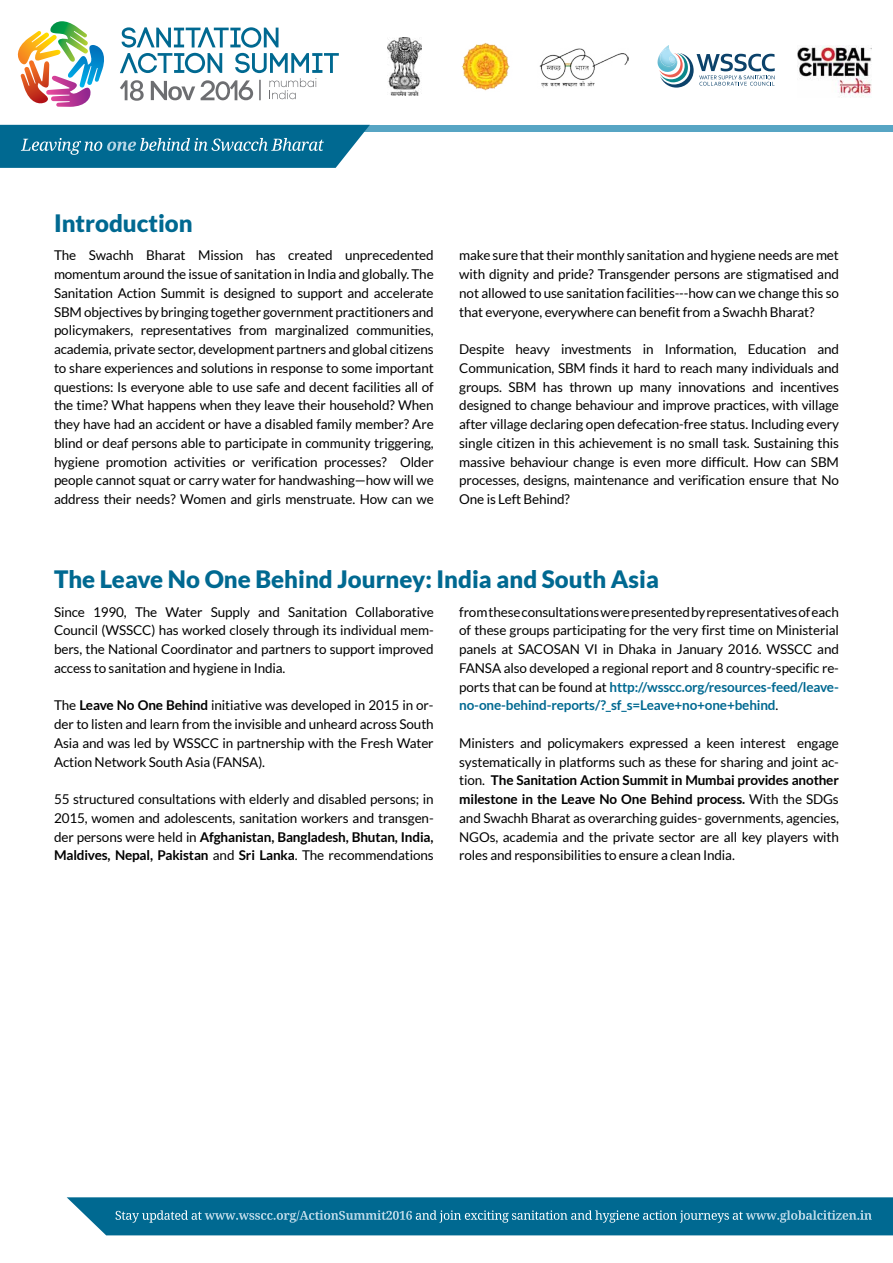
<style>
.page{position:relative;width:893px;height:1263px;background:#fff}
.page>*{position:absolute;margin:0;border:0;box-sizing:border-box;transform-origin:0 0}
.t1{font:900 24px "Lato";color:#006991}
.t2{font:13.5px/18.8px "Lato";letter-spacing:-.01em;color:#000}
.t3{font:700 13.5px "Lato";letter-spacing:-.01em;color:#000}
.t4{font:700 13.5px "Lato";letter-spacing:-.01em;color:#006991}
.s1{font-weight:700}
.s2{font-weight:400}
.s3{font-weight:400;color:#000}
</style>
<div class="page">
<img style="left:798px;top:45px;width:74px;height:52px">
<img style="left:658px;top:45px;width:12px;height:22px">
<svg style="left:659px;top:49px;width:116px;height:39px"></svg>
<img style="left:462px;top:43px;width:48px;height:48px">
<img style="left:387px;top:37px;width:34px;height:58px">
<div style="left:331px;top:125px;width:562px;height:6px;background:#57a5c4"></div>
<img style="left:539px;top:48px;width:90px;height:40px">
<img style="left:17px;top:21px;width:87px;height:86px">
<svg style="left:120px;top:27px;width:219px;height:74px"></svg>
<svg style="left:0;top:125px;width:370px;height:43px;background:#1d7a9d"></svg>
<svg style="left:67px;top:1197px;width:826px;height:38px;background:#19789c"></svg>
<h1 class="t1" style="left:54px;top:209px;width:140px">Introduction</h1>
<p class="t2" style="left:54px;top:246px;width:24px">The</p>
<p class="t2" style="left:54px;top:265px;width:381px">momentum around the issue of sanitation in India and globally. The</p>
<p class="t2" style="left:54px;top:283px;width:381px">Sanitation Action Summit is designed to support and accelerate</p>
<p class="t2" style="left:54px;top:302px;width:381px">SBMobjectivesbybringingtogether government practitionersand</p>
<p class="t2" style="left:356px;top:321px;width:79px">communities,</p>
<p class="t2" style="left:89px;top:246px;width:46px">Swachh</p>
<p class="t2" style="left:146px;top:246px;width:41px">Bharat</p>
<p class="t2" style="left:256px;top:246px;width:21px">has</p>
<p class="t2" style="left:288px;top:246px;width:46px">created</p>
<p class="t2" style="left:345px;top:246px;width:90px">unprecedented</p>
<p class="t2" style="left:198px;top:246px;width:47px">Mission</p>
<p class="t2" style="left:54px;top:321px;width:81px">policymakers,</p>
<p class="t2" style="left:54px;top:340px;width:381px">academia, private sector, development partners and global citizens</p>
<p class="t2" style="left:54px;top:358px;width:381px">to share experiences and solutions in response to some important</p>
<p class="t2" style="left:54px;top:377px;width:381px">questions Is: everyone able to use safe and decent facilities all of</p>
<p class="t2" style="left:54px;top:396px;width:381px">the time? What happens when they leave their household? When</p>
<p class="t2" style="left:54px;top:415px;width:381px">they have had an accident or have a disabled family member? Are</p>
<p class="t2" style="left:54px;top:433px;width:381px">blind or deaf persons able to participate in community triggering,</p>
<p class="t2" style="left:400px;top:452px;width:35px">Older</p>
<p class="t2" style="left:275px;top:321px;width:76px">marginalized</p>
<p class="t2" style="left:141px;top:321px;width:93px">representatives</p>
<p class="t2" style="left:239px;top:321px;width:30px">from</p>
<p class="t2" style="left:54px;top:452px;width:381px">hygiene<br>people cannot squat or carry water for handwashing—how will we address their needs? Women and girls menstruate. How can we</p>
<p class="t2" style="left:106px;top:452px;width:63px">promotion</p>
<p class="t2" style="left:174px;top:452px;width:54px">activities</p>
<p class="t2" style="left:252px;top:452px;width:67px">verification</p>
<p class="t2" style="left:324px;top:452px;width:64px">processes?</p>
<p class="t2" style="left:233px;top:452px;width:14px">or</p>
<p class="t2" style="left:459px;top:246px;width:381px;text-align:justify">make sure that their monthly sanitation and hygiene needs are met with dignity and pride? Transgender persons are stigmatised and not allowed to use sanitation facilities---how can we change this so that everyone, everywhere can benefit from a Swachh Bharat?</p>
<p class="t2" style="left:817px;top:340px;width:23px">and</p>
<p class="t2" style="left:516px;top:340px;width:36px">heavy</p>
<p class="t2" style="left:748px;top:340px;width:60px">Education</p>
<p class="t2" style="left:459px;top:340px;width:47px">Despite</p>
<p class="t2" style="left:459px;top:358px;width:381px">Communication, SBM finds it hard to reach many individuals and</p>
<p class="t2" style="left:780px;top:377px;width:60px">incentives</p>
<p class="t2" style="left:561px;top:340px;width:72px">investments</p>
<p class="t2" style="left:643px;top:340px;width:12px">in</p>
<p class="t2" style="left:665px;top:340px;width:73px">Information,</p>
<p class="t2" style="left:543px;top:377px;width:21px">has</p>
<p class="t2" style="left:569px;top:377px;width:44px">thrown</p>
<p class="t2" style="left:752px;top:377px;width:23px">and</p>
<p class="t2" style="left:678px;top:377px;width:69px">innovations</p>
<p class="t2" style="left:508px;top:377px;width:30px">SBM</p>
<p class="t2" style="left:459px;top:377px;width:381px">groups.<br>designed to change behaviour and improve practices, with village after village declaring open defecation-free status. Including every single citizen in this achievement is no small task. Sustaining this massive behaviour change is even more difficult. How can SBM processes, designs, maintenance and verification ensure that No One is Left Behind?</p>
<p class="t2" style="left:618px;top:377px;width:16px">up</p>
<p class="t2" style="left:640px;top:377px;width:33px">many</p>
<h1 class="t1" style="left:54px;top:565px;width:606px">The Leave No One Behind Journey: India and South Asia</h1>
<p class="t2" style="left:355px;top:602px;width:80px">Collaborative</p>
<p class="t2" style="left:135px;top:602px;width:24px">The</p>
<p class="t2" style="left:211px;top:602px;width:41px">Supply</p>
<p class="t2" style="left:258px;top:602px;width:23px">and</p>
<p class="t2" style="left:459px;top:602px;width:381px;text-align:justify">fromtheseconsultationswerepresentedbyrepresentativesofeach of these groups participating for the very first time on Ministerial panels at SACOSAN VI in Dhaka in January 2016. WSSCC and</p>
<p class="t2" style="left:54px;top:602px;width:32px">Since</p>
<p class="t2" style="left:54px;top:640px;width:381px">bers, the National Coordinator and partners to support improved</p>
<p class="t2" style="left:288px;top:602px;width:61px">Sanitation</p>
<p class="t2" style="left:93px;top:602px;width:35px">1990,</p>
<p class="t2" style="left:166px;top:602px;width:39px">Water</p>
<p class="t2" style="left:54px;top:621px;width:381px">Council (WSSCC) has worked closely through its individual mem-</p>
<p class="t2" style="left:54px;top:658px;width:233px">access to sanitation and hygiene in India.</p>
<p class="t2" style="left:459px;top:658px;width:381px">FANSA also developed a regional report and 8 country-specific re-</p>
<p class="t2" style="left:54px;top:696px;width:381px">The <span class="s1">Leave No One Behind</span> initiative was developed in 2015 in or-</p>
<p class="t2" style="left:54px;top:733px;width:381px">Asia and was led by WSSCC in partnership with the Fresh Water<br>Action Network South Asia (FANSA .(</p>
<p class="t2" style="left:54px;top:790px;width:381px">55 structured consultations with elderly and disabled persons; in</p>
<p class="t3" style="left:54px;top:829px;width:381px"><span class="s2">der persons were held in</span> Afghanistan, Bangladesh, Bhutan, India,</p>
<p class="t2" style="left:54px;top:715px;width:381px">der to listen and learn from the invisible and unheard across South</p>
<p class="t2" style="left:54px;top:808px;width:381px">2015, women and adolescents, sanitation workers and transgen-</p>
<p class="t3" style="left:54px;top:848px;width:381px">Maldives, Nepal, Pakistan <span class="s2">and</span> Sri Lanka<span class="s2">. The recommendations</span></p>
<p class="t4" style="left:459px;top:679px;width:381px"><span class="s3">ports that can be found at</span> http://wsscc.org/resources-feed/leave-</p>
<p class="t4" style="left:459px;top:698px;width:321px">no-one-behind-reports/?_sf =s_ Leave+no+one+behind<span class="s3">.</span></p>
<p class="t2" style="left:459px;top:733px;width:328px">Ministers and policymakers expressed a keen interest</p>
<p class="t3" style="left:459px;top:773px;width:381px"><span class="s2">tion.</span> The Sanitation Action Summit in Mumbai provides another</p>
<p class="t2" style="left:797px;top:733px;width:43px">engage</p>
<p class="t2" style="left:459px;top:752px;width:381px">systematically in platforms such as these for sharing and joint ac-</p>
<p class="t2" style="left:459px;top:790px;width:381px;text-align:justify"><span class="s1">milestone in the Leave No One Behind process.</span> With the SDGs and Swachh Bharat as overarching guides- governments, agencies, NGOs, academia and the private sector are all key players with roles and responsibilities to ensure a clean India.</p>
</div>
